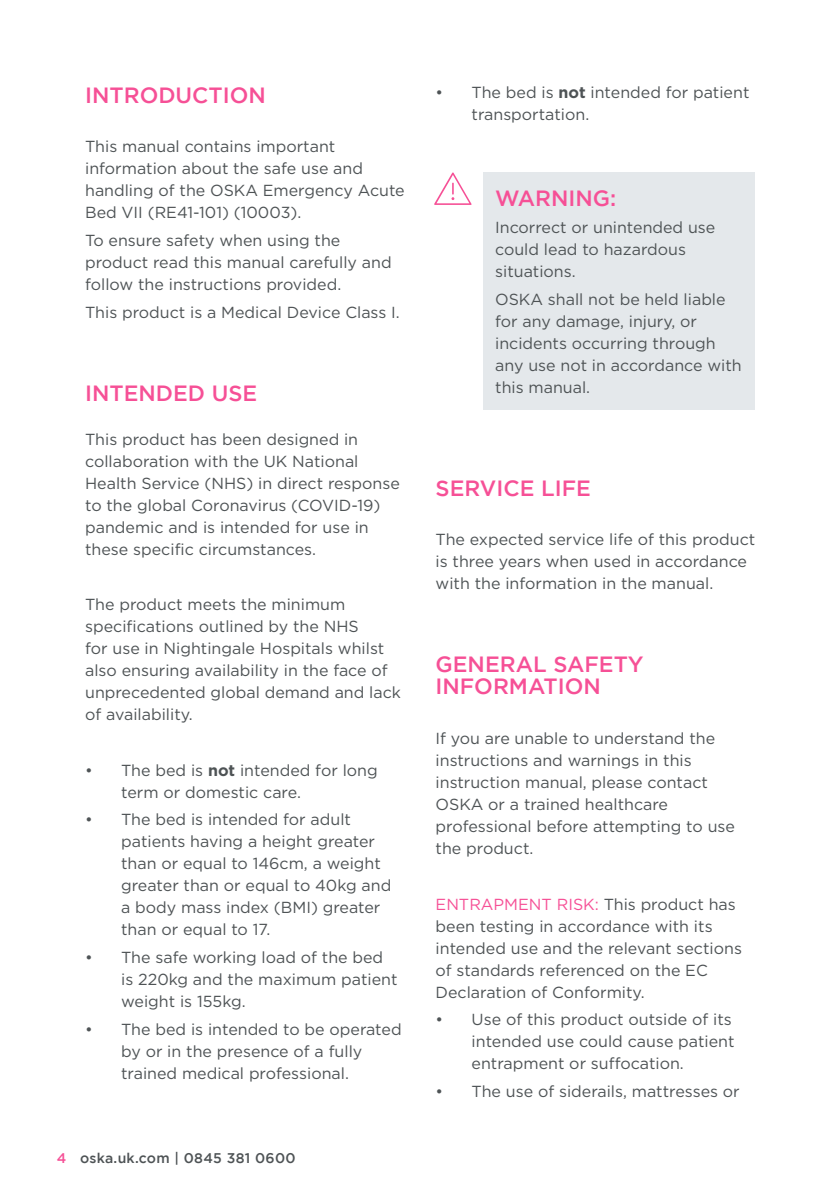
<style>
.page{position:relative;width:840px;height:1191px;background:#fff}
.page>*{position:absolute;margin:0;border:0;box-sizing:border-box;transform-origin:0 0}
.t1{font:500 22px/22px "Gotham";color:#f65096}
.t2{font:16px/22px "Gotham";color:#4e5355}
.t3{font:500 14px "Gotham";letter-spacing:.02em;color:#4e5355}
.s1{font-weight:700}
.s2{color:#f65096}
</style>
<div class="page">
<div style="left:483px;top:172px;width:271px;height:238px;background:#e4e8eb"></div>
<svg style="left:434px;top:172px;width:37px;height:33px"></svg>
<p class="t1" style="left:85px;top:83px;width:182px">INTRODUCTION</p>
<p class="t2" style="left:85px;top:135px;width:321px">This manual contains important information about the safe use and handling of the OSKA Emergency Acute<br>Bed VII (RE41-101) (10003).</p>
<p class="t2" style="left:85px;top:229px;width:308px">To ensure safety when using the product read this manual carefully and follow the instructions provided.</p>
<p class="t2" style="left:85px;top:301px;width:316px">This product is a Medical Device Class I.</p>
<p class="t1" style="left:85px;top:381px;width:173px">INTENDED USE</p>
<p class="t2" style="left:85px;top:428px;width:316px">This product has been designed in collaboration with the UK National Health Service (NHS) in direct response to the global Coronavirus (COVID-19) pandemic and is intended for use in these specific circumstances.</p>
<p class="t2" style="left:85px;top:593px;width:317px">The product meets the minimum specifications outlined by the NHS<br>for use in Nightingale Hospitals whilst also ensuring availability in the face of unprecedented global demand and lack of availability.</p>
<p class="t2" style="left:121px;top:758px;width:258px;text-indent:-36px">• The bed is <span class="s1">not</span> intended for long term or domestic care.</p>
<p class="t2" style="left:121px;top:808px;width:271px;text-indent:-36px">• The bed is intended for adult patients having a height greater than or equal to 146cm, a weight greater than or equal to 40kg and a body mass index (BMI) greater than or equal to 17.</p>
<p class="t2" style="left:121px;top:946px;width:278px;text-indent:-36px">• The safe working load of the bed is 220kg and the maximum patient weight is 155kg.</p>
<p class="t2" style="left:121px;top:1017px;width:282px;text-indent:-36px">• The bed is intended to be operated by or in the presence of a fully trained medical professional.</p>
<p class="t3" style="left:57px;top:1149px;width:240px"><span class="s2">4</span> oska.uk.com | 0845 381 0600</p>
<p class="t2" style="left:471px;top:81px;width:279px;text-indent:-36px">• The bed is <span class="s1">not</span> intended for patient transportation.</p>
<p class="t1" style="left:495px;top:186px;width:122px">WARNING:</p>
<p class="t2" style="left:495px;top:216px;width:221px">Incorrect or unintended use could lead to hazardous situations.</p>
<p class="t2" style="left:495px;top:288px;width:248px">OSKA shall not be held liable for any damage, injury, or incidents occurring through any use not in accordance with this manual.</p>
<p class="t1" style="left:435px;top:476px;width:157px">SERVICE LIFE</p>
<p class="t2" style="left:435px;top:528px;width:321px">The expected service life of this product is three years when used in accordance with the information in the manual.</p>
<p class="t1" style="left:435px;top:653px;width:209px">GENERAL SAFETY<br>INFORMATION</p>
<p class="t2" style="left:435px;top:727px;width:301px">If you are unable to understand the instructions and warnings in this instruction manual, please contact<br>OSKA or a trained healthcare professional before attempting to use the product.</p>
<p class="t2" style="left:435px;top:892px;width:308px"><span class="s2">ENTRAPMENT RISK:</span> This product has been testing in accordance with its intended use and the relevant sections of standards referenced on the EC Declaration of Conformity.</p>
<p class="t2" style="left:471px;top:1008px;width:264px;text-indent:-36px">• Use of this product outside of its intended use could cause patient entrapment or suffocation.</p>
<p class="t2" style="left:435px;top:1080px;width:305px">• The use of siderails, mattresses or</p>
</div>
